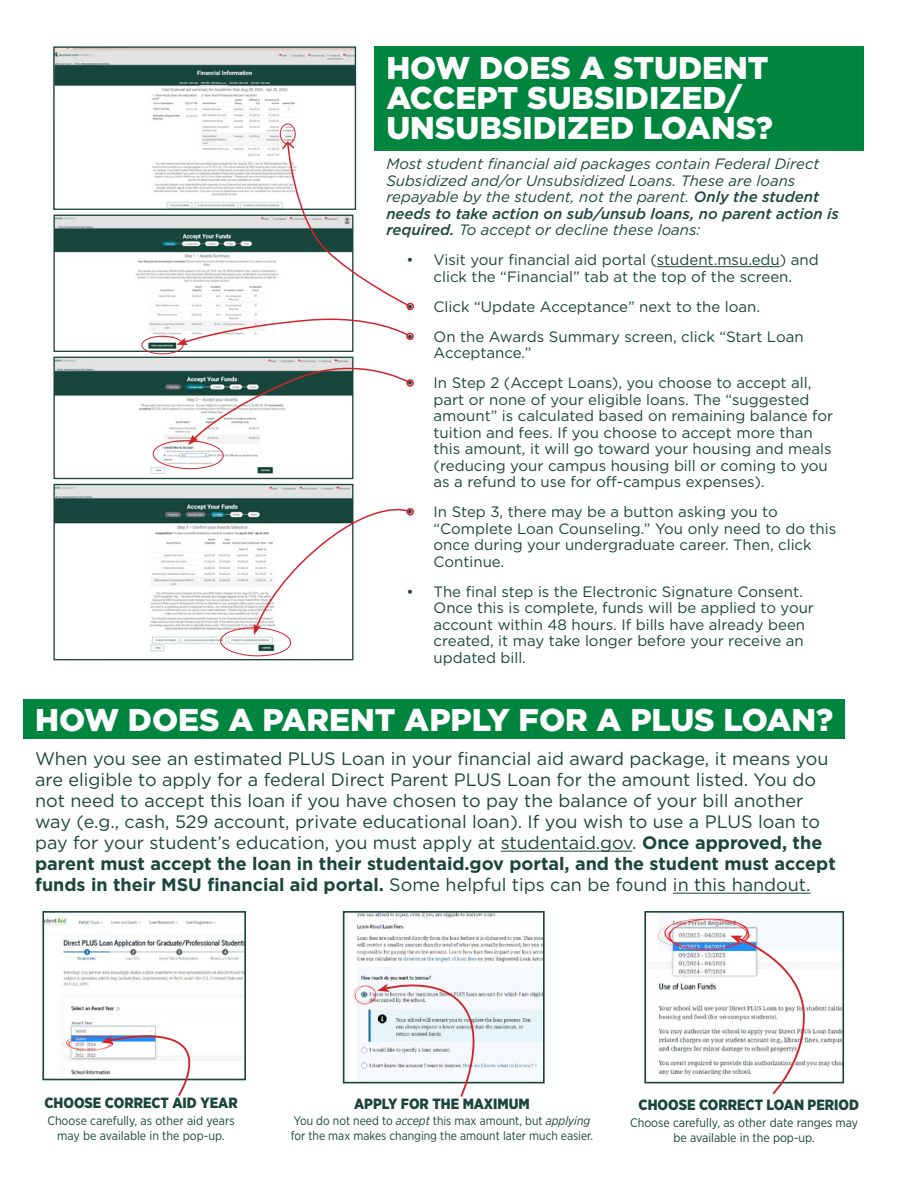
<style>
.page{position:relative;width:918px;height:1188px;background:#fff}
.page>*{position:absolute;margin:0;border:0;box-sizing:border-box;transform-origin:0 0}
.t1{font:900 31.5px/30px "Gotham";color:#fff}
.t2{font:18px/21px "Gotham";color:#1b463c}
.t3{font:15px/16.5px "Gotham";color:#1b463c}
.t4{font:italic 15px/16.5px "Gotham";color:#1b463c}
.t5{font:900 14.85px "Gotham Narrow";color:#1b463c}
.t6{font:12.45px/14.9px "Gotham Narrow";color:#1b463c;text-align:center}
.s1{font-weight:500}
.s2{font-weight:700}
.s3{font-style:italic}
</style>
<div class="page">
<div style="left:375px;top:46px;width:489px;height:105px;background:#00853f"></div>
<hr style="left:657px;top:266px;width:123px;height:1px;background:#1b463c">
<img style="left:55px;top:486px;width:296px;height:166px">
<div style="left:53px;top:484px;width:300px;height:176px;border:1px solid #1b463c"></div>
<img style="left:55px;top:359px;width:219px;height:115px">
<div style="left:53px;top:357px;width:300px;height:122px;border:1px solid #1b463c"></div>
<img style="left:55px;top:217px;width:226px;height:133px">
<div style="left:53px;top:215px;width:300px;height:137px;border:1px solid #1b463c"></div>
<img style="left:55px;top:48px;width:299px;height:160px">
<div style="left:53px;top:46px;width:303px;height:164px;border:1px solid #1b463c"></div>
<div style="left:280px;top:124px;width:16px;height:20px;border:1px solid #d2232a;border-radius:50%"></div>
<div style="left:141px;top:336px;width:42px;height:18px;border:1px solid #d2232a;border-radius:50%"></div>
<div style="left:407px;top:303px;width:7px;height:7px;border:2px solid #d2232a;border-radius:50%"></div>
<svg style="left:281px;top:140px;width:128px;height:167px"></svg>
<svg style="left:177px;top:315px;width:237px;height:30px"></svg>
<svg style="left:152px;top:354px;width:262px;height:115px"></svg>
<svg style="left:220px;top:500px;width:194px;height:157px"></svg>
<div style="left:23px;top:699px;width:822px;height:40px;background:#00853f"></div>
<hr style="left:501px;top:851px;width:131px;height:1px;background:#1b463c">
<hr style="left:673px;top:893px;width:138px;height:1px;background:#1b463c">
<img style="left:45px;top:918px;width:198px;height:139px">
<div style="left:42px;top:911px;width:204px;height:169px;border:2px solid #1b463c"></div>
<svg style="left:63px;top:1024px;width:134px;height:72px"></svg>
<img style="left:672px;top:917px;width:169px;height:151px">
<div style="left:644px;top:911px;width:200px;height:172px;border:2px solid #1b463c"></div>
<svg style="left:658px;top:919px;width:147px;height:176px"></svg>
<img style="left:352px;top:914px;width:190px;height:159px">
<div style="left:343px;top:911px;width:202px;height:172px;border:2px solid #1b463c"></div>
<svg style="left:353px;top:971px;width:133px;height:126px"></svg>
<h1 class="t1" style="left:386px;top:53px;width:388px">HOW DOES A STUDENT<br>ACCEPT SUBSIDIZED/<br>UNSUBSIDIZED LOANS?</h1>
<p class="t4" style="left:386px;top:155px;width:454px">Most student financial aid packages contain Federal Direct Subsidized and/or Unsubsidized Loans. These are loans repayable by the student, not the parent. <span class="s1">Only the student needs to take action on sub/unsub loans, no parent action is required.</span> To accept or decline these loans:</p>
<p class="t3" style="left:407px;top:251px;width:414px;text-align:center">• Visit your financial aid portal (student.msu.edu) and click the “Financial” tab at the top of the screen.</p>
<p class="t3" style="left:407px;top:298px;width:355px">• Click “Update Acceptance” next to the loan.</p>
<p class="t3" style="left:434px;top:328px;width:372px;text-indent:-27px">• On the Awards Summary screen, click “Start Loan<br>Acceptance.”</p>
<p class="t3" style="left:434px;top:374px;width:401px;text-indent:-27px">• In Step 2 (Accept Loans), you choose to accept all, part or none of your eligible loans. The “suggested amount” is calculated based on remaining balance for tuition and fees. If you choose to accept more than this amount, it will go toward your housing and meals (reducing your campus housing bill or coming to you as a refund to use for off-campus expenses).</p>
<p class="t3" style="left:434px;top:503px;width:404px;text-indent:-27px">• In Step 3, there may be a button asking you to “Complete Loan Counseling.” You only need to do this once during your undergraduate career. Then, click Continue.</p>
<p class="t3" style="left:434px;top:583px;width:382px;text-indent:-27px">• The final step is the Electronic Signature Consent.<br>Once this is complete, funds will be applied to your account within 48 hours. If bills have already been created, it may take longer before your receive an updated bill.</p>
<h1 class="t1" style="left:35px;top:704px;width:800px">HOW DOES A PARENT APPLY FOR A PLUS LOAN?</h1>
<p class="t2" style="left:35px;top:748px;width:802px">When you see an estimated PLUS Loan in your financial aid award package, it means you are eligible to apply for a federal Direct Parent PLUS Loan for the amount listed. You do not need to accept this loan if you have chosen to pay the balance of your bill another way (e.g., cash, 529 account, private educational loan). If you wish to use a PLUS loan to pay for your student’s education, you must apply at studentaid.gov. <span class="s2">Once approved, the parent must accept the loan in their studentaid.gov portal, and the student must accept funds in their MSU financial aid portal.</span> Some helpful tips can be found in this handout.</p>
<p class="t5" style="left:44px;top:1093px;width:195px">CHOOSE CORRECT AID YEAR</p>
<p class="t6" style="left:47px;top:1113px;width:189px">Choose carefully, as other aid years may be available in the pop-up.</p>
<p class="t6" style="left:630px;top:1115px;width:230px">Choose carefully, as other date ranges may be available in the pop-up.</p>
<p class="t5" style="left:354px;top:1094px;width:177px">APPLY FOR THE MAXIMUM</p>
<p class="t5" style="left:639px;top:1095px;width:222px">CHOOSE CORRECT LOAN PERIOD</p>
<p class="t6" style="left:291px;top:1113px;width:304px;text-align:left">You do not need to <span class="s3">accept</span> this max amount, but <span class="s3">applying </span>for the max makes changing the amount later much easier.</p>
</div>
